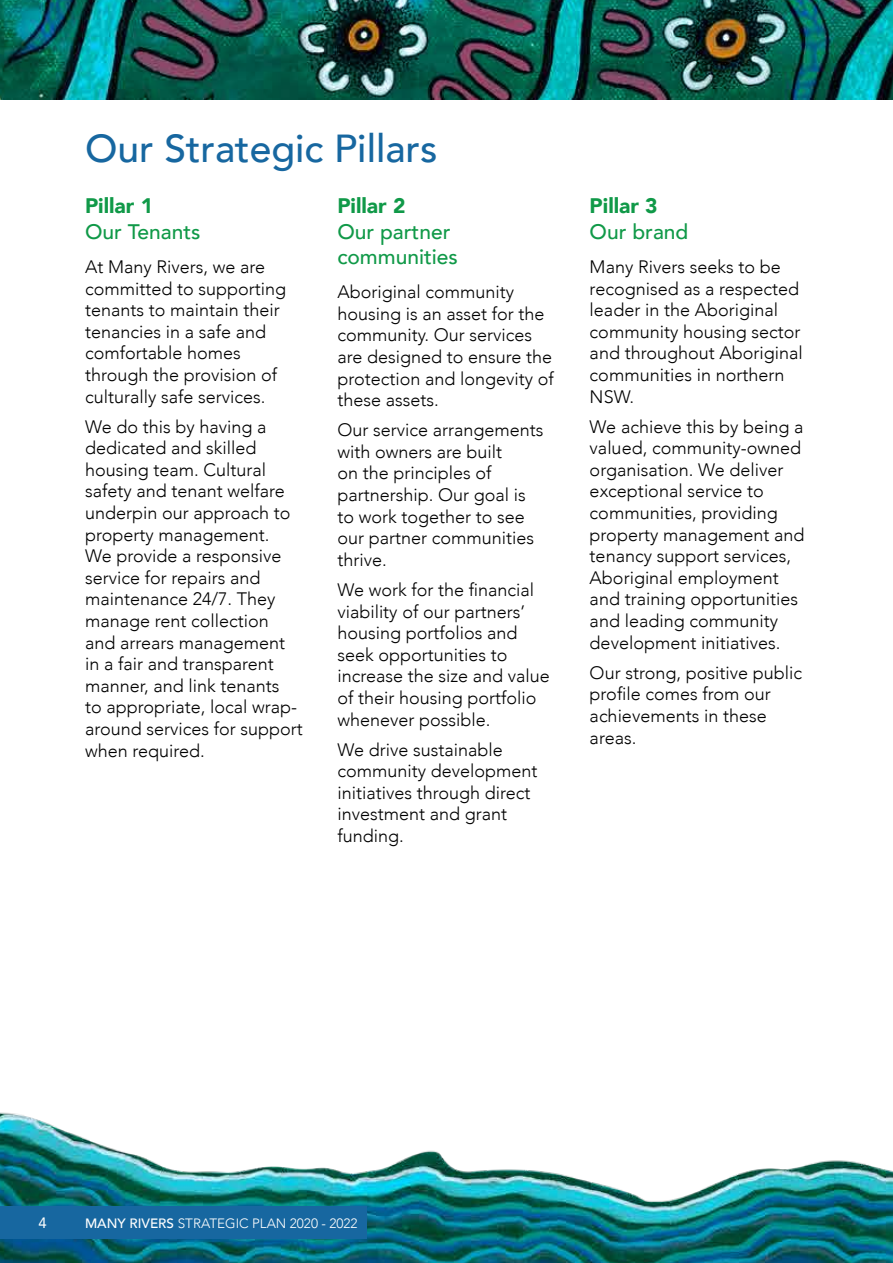
<style>
.page{position:relative;width:893px;height:1263px;background:#fff}
.page>*{position:absolute;margin:0;border:0;box-sizing:border-box;transform-origin:0 0}
.t1{font:500 39px "Avenir";color:#1767a0}
.t2{font:500 21px/25.2px "Avenir";color:#109948}
.t3{font:900 21px "Avenir";color:#109948}
.t4{font:300 18px/21.6px "Avenir";color:#000}
.t5{font:15px "Avenir";color:#fff}
.t6{font:300 13.5px "Avenir";color:#fff}
.s1{font-weight:500}
</style>
<div class="page">
<img style="left:0;top:1112px;width:893px;height:151px">
<img style="left:0;top:0;width:893px;height:99px">
<div style="left:0;top:1206px;width:367px;height:33px;background:#1767a0"></div>
<h1 class="t1" style="left:85px;top:115px;width:354px">Our Strategic Pillars</h1>
<p class="t3" style="left:85px;top:188px;width:70px">Pillar 1</p>
<p class="t2" style="left:85px;top:217px;width:117px">Our Tenants</p>
<p class="t4" style="left:85px;top:256px;width:203px">At Many Rivers, we are committed to supporting tenants to maintain their tenancies in a safe and comfortable homes through the provision of culturally safe services.</p>
<p class="t4" style="left:85px;top:416px;width:219px">We do this by having a dedicated and skilled housing team. Cultural safety and tenant welfare underpin our approach to property management.<br>We provide a responsive service for repairs and maintenance 24/7. They manage rent collection and arrears management in a fair and transparent manner, and link tenants<br>to appropriate, local wrap&shy;around services for support when required.</p>
<p class="t3" style="left:337px;top:188px;width:70px">Pillar 2</p>
<p class="t2" style="left:337px;top:217px;width:122px">Our partner communities</p>
<p class="t4" style="left:337px;top:281px;width:218px">Aboriginal community housing is an asset for the community. Our services are designed to ensure the protection and longevity of these assets.</p>
<p class="t4" style="left:337px;top:419px;width:208px">Our service arrangements with owners are built<br>on the principles of partnership. Our goal is to work together to see our partner communities thrive.</p>
<p class="t4" style="left:337px;top:579px;width:214px">We work for the financial viability of our partners’ housing portfolios and seek opportunities to increase the size and value of their housing portfolio whenever possible.</p>
<p class="t4" style="left:337px;top:739px;width:202px">We drive sustainable community development initiatives through direct investment and grant funding.</p>
<p class="t3" style="left:590px;top:188px;width:70px">Pillar 3</p>
<p class="t2" style="left:590px;top:217px;width:100px">Our brand</p>
<p class="t4" style="left:590px;top:256px;width:215px">Many Rivers seeks to be recognised as a respected leader in the Aboriginal community housing sector and throughout Aboriginal communities in northern<br>NSW.</p>
<p class="t4" style="left:590px;top:416px;width:216px">We achieve this by being a valued, community-owned organisation. We deliver exceptional service to communities, providing property management and tenancy support services,<br>Aboriginal employment and training opportunities and leading community development initiatives.</p>
<p class="t4" style="left:590px;top:662px;width:214px">Our strong, positive public profile comes from our achievements in these areas.</p>
<p class="t5" style="left:38px;top:1210px;width:10px">4</p>
<p class="t6" style="left:85px;top:1215px;width:274px"><span class="s1">MANY RIVERS</span> STRATEGIC PLAN 2020 - 2022</p>
</div>
